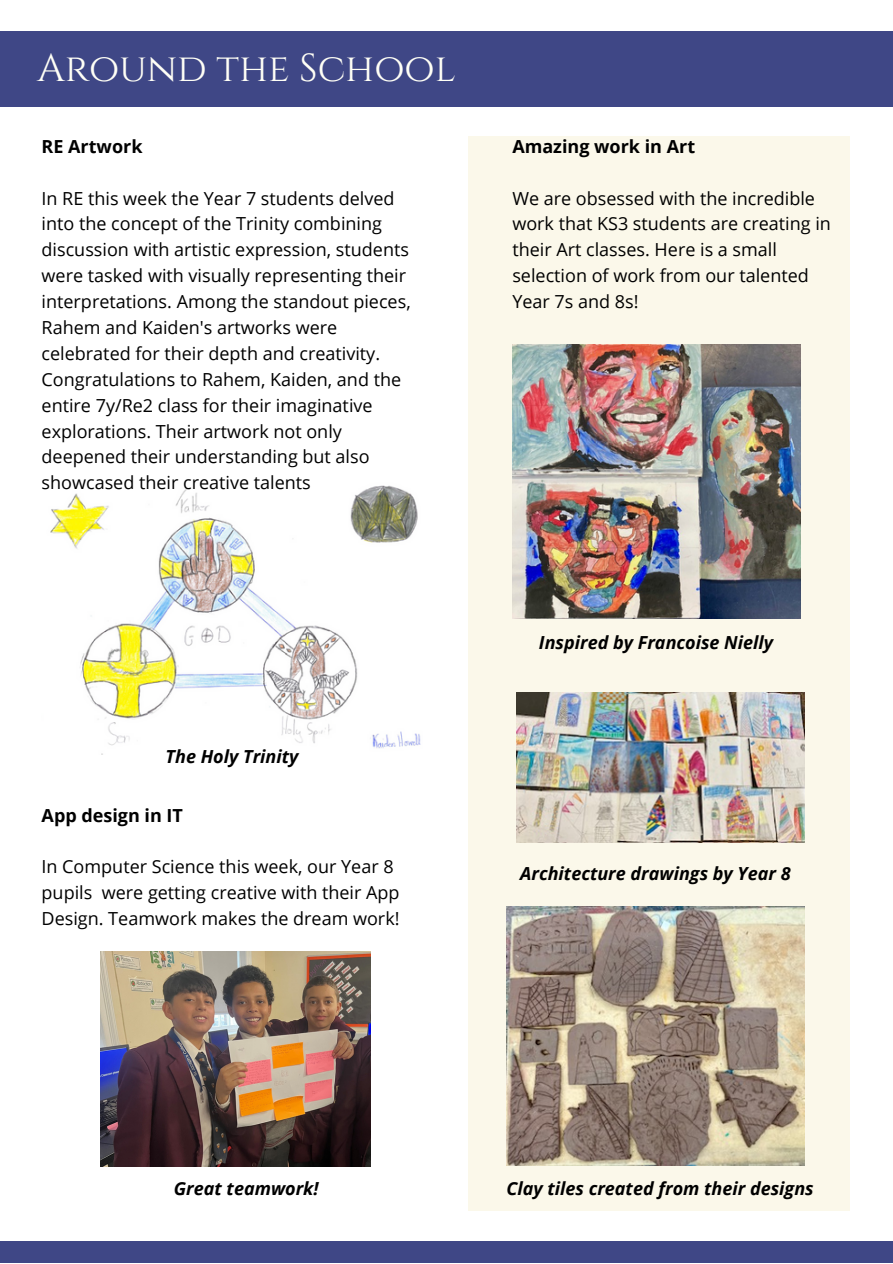
<style>
.page{position:relative;width:893px;height:1264px;background:#fff}
.page>*{position:absolute;margin:0;border:0;box-sizing:border-box;transform-origin:0 0}
.t1{font:39px "Cinzel";color:#fffff6}
.t2{font:18px/25.8px "Open Sans";color:#000}
.t3{font:italic 700 18px "Open Sans";color:#000}
.t4{font:700 18px "Open Sans";color:#000}
</style>
<div class="page">
<div style="left:0;top:1241px;width:892px;height:22px;background:#3f4786"></div>
<div style="left:0;top:31px;width:892px;height:76px;background:#3f4786"></div>
<img style="left:50px;top:485px;width:371px;height:270px">
<img style="left:100px;top:951px;width:270px;height:215px">
<div style="left:468px;top:136px;width:381px;height:1074px;background:#fbf8ea"></div>
<img style="left:507px;top:906px;width:297px;height:259px">
<img style="left:512px;top:344px;width:288px;height:275px">
<img style="left:516px;top:692px;width:288px;height:150px">
<h2 class="t1" style="left:37px;top:43px;width:420px">Around the School</h2>
<p class="t4" style="left:42px;top:134px;width:102px">RE Artwork</p>
<p class="t2" style="left:42px;top:185px;width:370px">In RE this week the Year 7 students delved into the concept of the Trinity combining discussion with artistic expression, students were tasked with visually representing their interpretations. Among the standout pieces, Rahem and Kaiden's artworks were celebrated for their depth and creativity.<br>Congratulations to Rahem, Kaiden, and the entire 7y/Re2 class for their imaginative explorations. Their artwork not only deepened their understanding but also showcased their creative talents</p>
<p class="t4" style="left:512px;top:134px;width:184px">Amazing work in Art</p>
<p class="t2" style="left:512px;top:185px;width:320px">We are obsessed with the incredible work that KS3 students are creating in their Art classes. Here is a small selection of work from our talented<br>Year 7s and 8s!</p>
<h2 class="t3" style="left:165px;top:743px;width:134px">The Holy Trinity</h2>
<h2 class="t4" style="left:42px;top:802px;width:143px">App design in IT</h2>
<h2 class="t2" style="left:42px;top:853px;width:359px">In Computer Science this week, our Year 8 pupils were getting creative with their App<br>Design. Teamwork makes the dream work!</h2>
<h2 class="t3" style="left:539px;top:629px;width:236px">Inspired by Francoise Nielly</h2>
<p class="t3" style="left:520px;top:860px;width:272px">Architecture drawings by Year 8</p>
<p class="t3" style="left:174px;top:1175px;width:146px">Great teamwork!</p>
<h2 class="t3" style="left:506px;top:1175px;width:309px">Clay tiles created from their designs</h2>
</div>
